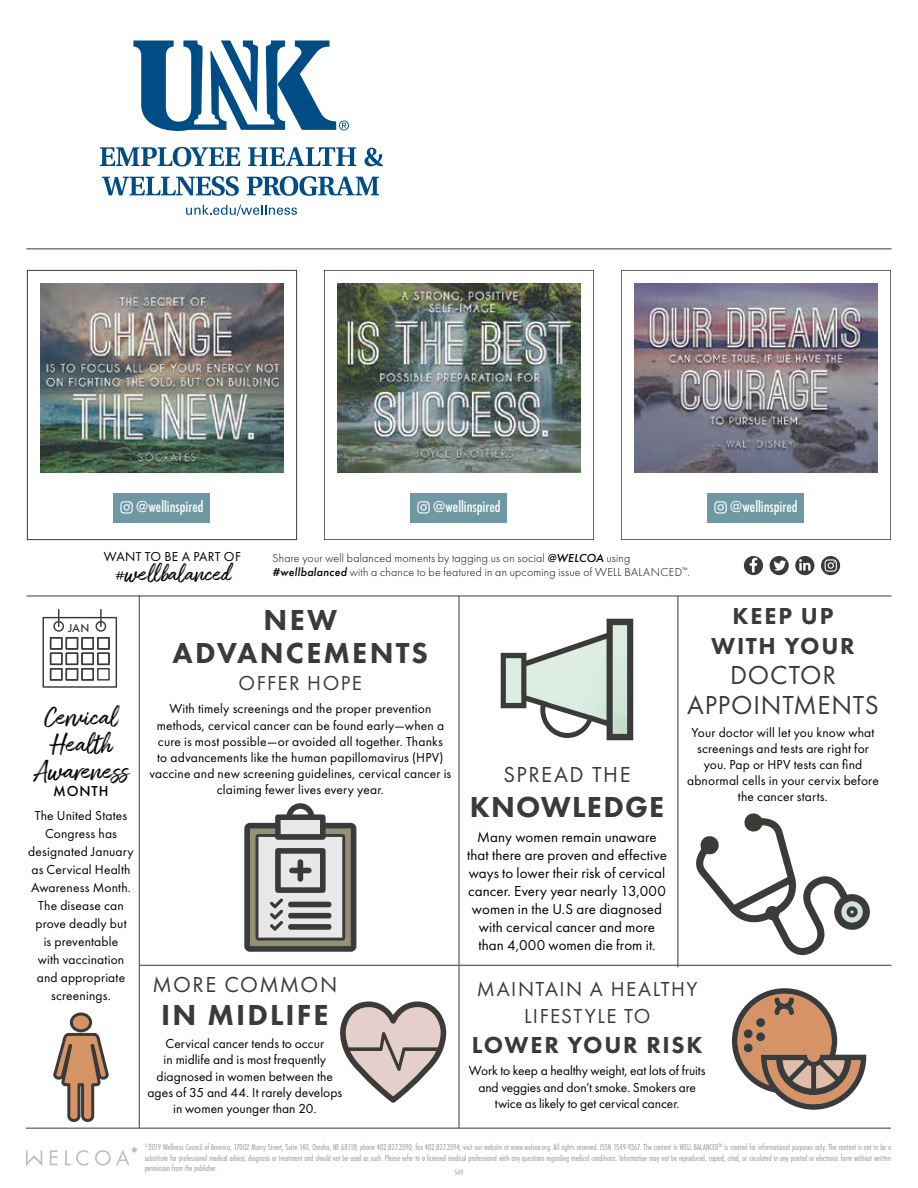
<style>
.page{position:relative;width:918px;height:1188px;background:#fff}
.page>*{position:absolute;margin:0;border:0;box-sizing:border-box;transform-origin:0 0}
.t1{font:800 30px/33px "Futura PT";letter-spacing:.07em;color:#3a3a3a;text-align:center}
.t2{font:800 30px "Futura PT";letter-spacing:.04em;color:#3a3a3a}
.t3{font:27px/27px "Amithen";color:#000;text-align:center}
.t4{font:27px/30px "Futura PT";letter-spacing:.03em;color:#3a3a3a;text-align:center}
.t5{font:800 24px/30px "Futura PT";letter-spacing:.07em;color:#3a3a3a;text-align:center}
.t6{font:24px "Amithen";letter-spacing:.005em;color:#000}
.t7{font:22.5px "Futura PT";letter-spacing:.07em;color:#3a3a3a}
.t8{font:21px/27px "Futura PT";letter-spacing:.07em;color:#3a3a3a;text-align:center}
.t9{font:500 16.5px "Futura PT Cond";letter-spacing:-.005em;color:#fff}
.t10{font:15px/18px "Futura PT";letter-spacing:.005em;color:#000;text-align:center}
.t11{font:500 15px "Futura PT";letter-spacing:.06em;color:#000}
.t12{font:13.5px/16.2px "Futura PT";letter-spacing:.01em;color:#000;text-align:center}
.t13{font:13.5px/16.2px "Futura PT";letter-spacing:-.01em;color:#000;text-align:center}
.t14{font:300 12px/14.4px "Futura PT";letter-spacing:.015em;color:#000}
.t15{font:500 12px "Futura PT";color:#3a3a3a}
.t16{font:9px/10.5px "Futura PT Cond";color:#939598;text-align:justify}
.t17{font:300 condensed 7.5px "Futura BT";color:#939598}
.s1{font-weight:500;font-style:italic}
</style>
<div class="page">
<hr style="left:26px;top:249px;width:866px;height:1px;background:#3a3a3a">
<hr style="left:26px;top:596px;width:866px;height:1px;background:#3a3a3a">
<div style="left:795px;top:556px;width:19px;height:19px;background:#3a3a3a;border-radius:50%"></div>
<svg style="left:799px;top:559px;width:12px;height:12px"></svg>
<div style="left:770px;top:556px;width:19px;height:19px;background:#3a3a3a;border-radius:50%"></div>
<svg style="left:774px;top:560px;width:12px;height:11px"></svg>
<svg style="left:744px;top:556px;width:19px;height:19px"></svg>
<svg style="left:750px;top:558px;width:7px;height:14px"></svg>
<svg style="left:821px;top:556px;width:19px;height:19px"></svg>
<svg style="left:825px;top:559px;width:12px;height:13px"></svg>
<div style="left:27px;top:270px;width:270px;height:270px;border:1px solid #3a3a3a"></div>
<svg style="left:324px;top:270px;width:270px;height:270px"></svg>
<svg style="left:621px;top:270px;width:270px;height:270px"></svg>
<img style="left:40px;top:284px;width:244px;height:188px">
<img style="left:338px;top:284px;width:242px;height:188px">
<img style="left:634px;top:284px;width:244px;height:188px">
<div style="left:114px;top:493px;width:96px;height:30px;background:#6e98a2"></div>
<svg style="left:120px;top:501px;width:13px;height:13px"></svg>
<div style="left:411px;top:493px;width:96px;height:30px;background:#6e98a2"></div>
<svg style="left:417px;top:501px;width:13px;height:13px"></svg>
<div style="left:708px;top:493px;width:96px;height:30px;background:#6e98a2"></div>
<svg style="left:714px;top:501px;width:13px;height:13px"></svg>
<svg style="left:71px;top:1014px;width:20px;height:17px"></svg>
<div style="left:70px;top:1012px;width:22px;height:20px;border:3px solid #3a3a3a;border-radius:50%"></div>
<svg style="left:53px;top:1017px;width:56px;height:105px"></svg>
<hr style="left:26px;top:1128px;width:865px;height:1px;background:#3a3a3a">
<hr style="left:459px;top:596px;width:1px;height:532px;background:#3a3a3a">
<hr style="left:678px;top:596px;width:1px;height:371px;background:#3a3a3a">
<svg style="left:50px;top:1150px;width:8px;height:15px"></svg>
<svg style="left:65px;top:1150px;width:23px;height:16px"></svg>
<svg style="left:95px;top:1146px;width:43px;height:20px"></svg>
<svg style="left:26px;top:1150px;width:16px;height:16px"></svg>
<hr style="left:459px;top:965px;width:433px;height:1px;background:#3a3a3a">
<svg style="left:43px;top:609px;width:74px;height:79px"></svg>
<hr style="left:139px;top:596px;width:1px;height:532px;background:#3a3a3a">
<hr style="left:139px;top:965px;width:319px;height:1px;background:#3a3a3a">
<svg style="left:244px;top:803px;width:112px;height:149px;background:#9e9e9d"></svg>
<svg style="left:340px;top:1001px;width:107px;height:102px"></svg>
<svg style="left:501px;top:619px;width:132px;height:121px"></svg>
<svg style="left:696px;top:813px;width:174px;height:143px"></svg>
<svg style="left:732px;top:988px;width:134px;height:122px"></svg>
<svg style="left:133px;top:40px;width:216px;height:91px"></svg>
<svg style="left:100px;top:147px;width:140px;height:19px"></svg>
<svg style="left:248px;top:147px;width:108px;height:19px"></svg>
<svg style="left:364px;top:148px;width:19px;height:18px"></svg>
<svg style="left:102px;top:176px;width:137px;height:20px"></svg>
<svg style="left:247px;top:176px;width:132px;height:20px"></svg>
<svg style="left:186px;top:205px;width:111px;height:11px"></svg>
<p class="t9" style="left:136px;top:497px;width:69px">@wellinspired</p>
<p class="t9" style="left:433px;top:497px;width:69px">@wellinspired</p>
<p class="t9" style="left:730px;top:497px;width:69px">@wellinspired</p>
<p class="t12" style="left:104px;top:548px;width:139px">WANT TO BE A PART OF</p>
<h3 class="t6" style="left:113px;top:560px;width:119px">#wellbalanced</h3>
<p class="t14" style="left:272px;top:551px;width:419px">Share your well balanced moments by tagging us on social <span class="s1">@WELCOA</span> using <span class="s1">#wellbalanced</span> with a chance to be featured in an upcoming issue of WELL BALANCED<sup>™</sup>.</p>
<p class="t15" style="left:68px;top:621px;width:23px">JAN</p>
<h2 class="t3" style="left:33px;top:705px;width:101px">Cervical<br>Health<br>Awareness</h2>
<p class="t11" style="left:53px;top:782px;width:57px">MONTH</p>
<p class="t12" style="left:28px;top:807px;width:107px;line-height:18px">The United States<br>Congress has designated January as Cervical Health<br>Awareness Month.<br>The disease can prove deadly but<br>is preventable<br>with vaccination and appropriate screenings.</p>
<h1 class="t1" style="left:173px;top:603px;width:257px">NEW<br>ADVANCEMENTS</h1>
<h3 class="t8" style="left:239px;top:670px;width:125px">OFFER HOPE</h3>
<p class="t12" style="left:149px;top:701px;width:303px">With timely screenings and the proper prevention methods, cervical cancer can be found early—when a cure is most possible—or avoided all together. Thanks<br>to advancements like the human papillomavirus (HPV) vaccine and new screening guidelines, cervical cancer is claiming fewer lives every year.</p>
<h3 class="t7" style="left:152px;top:971px;width:186px">MORE COMMON</h3>
<h1 class="t1" style="left:161px;top:998px;width:169px">IN MIDLIFE</h1>
<p class="t12" style="left:148px;top:1035px;width:196px">Cervical cancer tends to occur<br>in midlife and is most frequently diagnosed in women between the ages of 35 and 44. It rarely develops in women younger than 20.</p>
<h3 class="t7" style="left:503px;top:761px;width:129px">SPREAD THE</h3>
<h1 class="t2" style="left:470px;top:788px;width:196px">KNOWLEDGE</h1>
<p class="t10" style="left:467px;top:827px;width:201px">Many women remain unaware that there are proven and effective ways to lower their risk of cervical cancer. Every year nearly 13,000 women in the U.S are diagnosed with cervical cancer and more than 4,000 women die from it.</p>
<h3 class="t5" style="left:711px;top:600px;width:145px">KEEP UP<br>WITH YOUR</h3>
<h2 class="t4" style="left:687px;top:659px;width:193px">DOCTOR<br>APPOINTMENTS</h2>
<p class="t12" style="left:687px;top:724px;width:193px">Your doctor will let you know what screenings and tests are right for you. Pap or HPV tests can find abnormal cells in your cervix before the cancer starts.</p>
<h3 class="t8" style="left:477px;top:975px;width:222px">MAINTAIN A HEALTHY<br>LIFESTYLE TO</h3>
<h3 class="t5" style="left:472px;top:1029px;width:232px">LOWER YOUR RISK</h3>
<p class="t13" style="left:469px;top:1063px;width:238px">Work to keep a healthy weight, eat lots of fruits and veggies and don’t smoke. Smokers are twice as likely to get cervical cancer.</p>
<p class="t16" style="left:145px;top:1142px;width:748px"><sup>©</sup>2019 Wellness Council of America, 17002 Marcy Street, Suite 140, Omaha, NE 68118; phone 402.827.3590; fax 402.827.3594; visit our website at www.welcoa.org. All rights reserved. ISSN 1549-9367. The content in WELL BALANCED<sup>TM</sup> is created for informational purposes only. The content is not to be a substitute for professional medical advice, diagnosis or treatment and should not be used as such. Please refer to a licensed medical professional with any questions regarding medical conditions. Information may not be reproduced, copied, cited, or circulated in any printed or electronic form without written permission from the publisher.</p>
<p class="t17" style="left:455px;top:1168px;width:10px">549</p>
</div>
